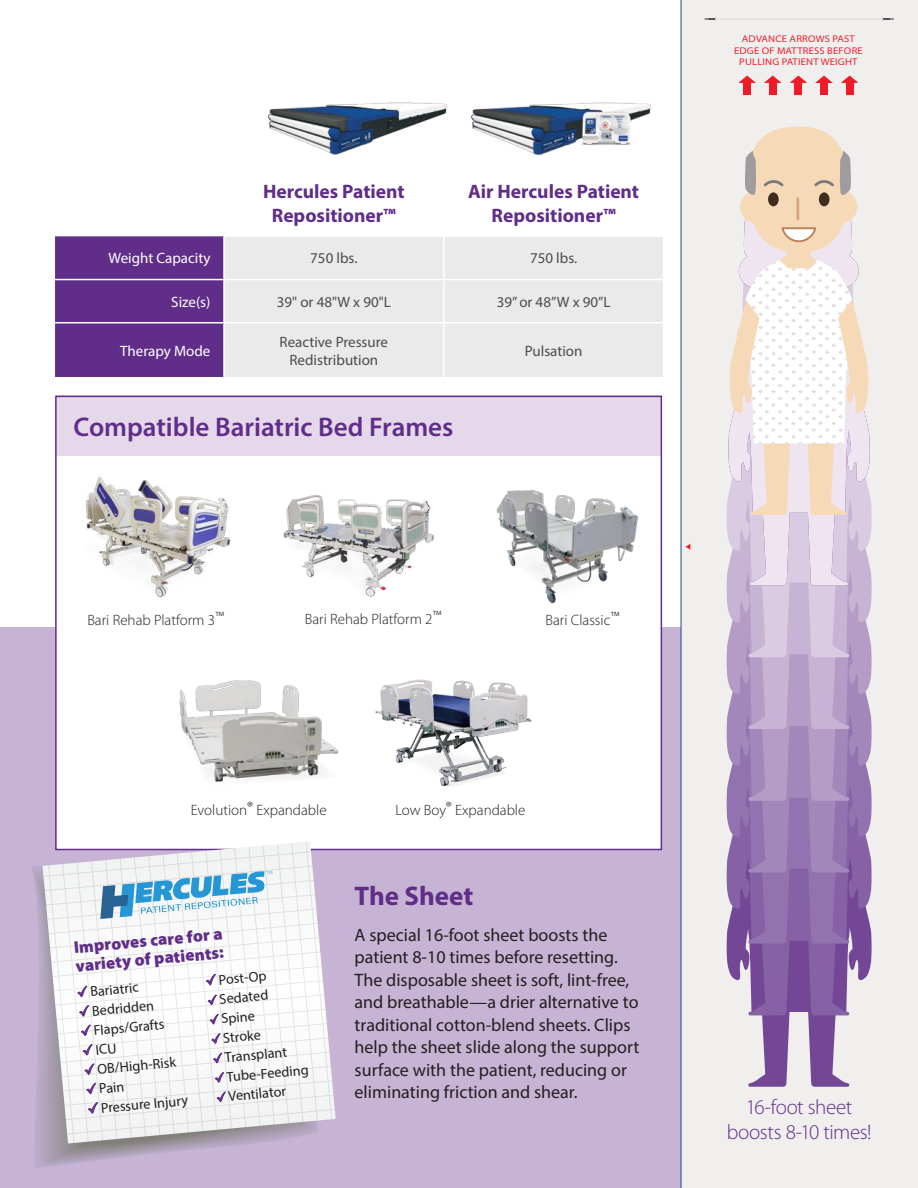
<style>
.page{position:relative;width:918px;height:1188px;background:#fff}
.page>*{position:absolute;margin:0;border:0;box-sizing:border-box;transform-origin:0 0}
.t1{font:600 27px "Myriad Pro";color:#602d89}
.t2{font:700 27px "Myriad Pro";color:#602d89}
.t3{font:300 21px/25.5px "Myriad Pro";letter-spacing:-.025em;color:#602d89;text-align:center}
.t4{font:700 19.5px/23.4px "Myriad Pro";color:#602d89;text-align:center}
.t5{font:18px/22.5px "Myriad Pro";color:#241f1f}
.t6{font:900 17.1px/18.5px "Myriad Pro";color:#602d89}
.t7{font:300 15px "Myriad Pro";color:#241f1f}
.t8{font:15px/18px "Myriad Pro";color:#4e4b4c;text-align:center}
.t9{font:15px "Myriad Pro";color:#fff}
.t10{font:14.25px "Myriad Pro";color:#241f1f}
.t11{font:semi-expanded 9.75px/11.7px "Myriad Pro";letter-spacing:.02em;color:#ef1c27;text-align:center}
.s1{color:#602d89}
</style>
<div class="page">
<div style="left:0;top:628px;width:918px;height:560px;background:#c7b3d4"></div>
<div style="left:55px;top:236px;width:168px;height:141px;background:#602d89"></div>
<div style="left:225px;top:237px;width:438px;height:140px;background:#ebeaea"></div>
<hr style="left:444px;top:279px;width:220px;height:1px;background:#fff">
<hr style="left:444px;top:322px;width:220px;height:2px;background:#fff">
<hr style="left:443px;top:237px;width:2px;height:42px;background:#fff">
<hr style="left:443px;top:280px;width:2px;height:42px;background:#fff">
<hr style="left:443px;top:324px;width:2px;height:53px;background:#fff">
<hr style="left:55px;top:279px;width:169px;height:1px;background:#fff">
<hr style="left:224px;top:279px;width:220px;height:1px;background:#fff">
<hr style="left:55px;top:322px;width:169px;height:2px;background:#fff">
<hr style="left:224px;top:322px;width:220px;height:2px;background:#fff">
<div style="left:56px;top:439px;width:606px;height:411px;background:#fff"></div>
<div style="left:57px;top:396px;width:605px;height:60px;background:#e4d8ea"></div>
<img style="left:283px;top:495px;width:151px;height:102px">
<img style="left:179px;top:680px;width:160px;height:102px">
<img style="left:375px;top:679px;width:157px;height:107px">
<img style="left:55px;top:463px;width:176px;height:143px">
<img style="left:496px;top:489px;width:143px;height:115px">
<svg style="left:43px;top:841px;width:292px;height:302px;background:#e5e7ec"></svg>
<img style="left:267px;top:102px;width:384px;height:54px">
<div style="left:681px;top:0;width:237px;height:1188px;background:#f0efee"></div>
<svg style="left:726px;top:1015px;width:146px;height:72px;background:#c4b4cf"></svg>
<div style="left:795px;top:82px;width:7px;height:12px;background:#ef1c27"></div>
<svg style="left:790px;top:76px;width:17px;height:7px"></svg>
<div style="left:769px;top:82px;width:8px;height:12px;background:#ef1c27"></div>
<svg style="left:764px;top:76px;width:18px;height:7px"></svg>
<div style="left:743px;top:82px;width:8px;height:12px;background:#ef1c27"></div>
<svg style="left:738px;top:76px;width:18px;height:7px"></svg>
<div style="left:820px;top:82px;width:8px;height:12px;background:#ef1c27"></div>
<svg style="left:815px;top:76px;width:18px;height:7px"></svg>
<div style="left:846px;top:82px;width:7px;height:12px;background:#ef1c27"></div>
<svg style="left:841px;top:76px;width:18px;height:7px"></svg>
<hr style="left:713px;top:19px;width:170px;height:1px;background:#241f1f">
<svg style="left:882px;top:17px;width:11px;height:4px"></svg>
<svg style="left:705px;top:17px;width:11px;height:4px"></svg>
<svg style="left:726px;top:944px;width:146px;height:71px;background:#9676af"></svg>
<svg style="left:726px;top:873px;width:146px;height:71px;background:#8a67a8"></svg>
<svg style="left:726px;top:801px;width:146px;height:72px;background:#987ab2"></svg>
<svg style="left:726px;top:729px;width:146px;height:72px;background:#a78dbd"></svg>
<svg style="left:726px;top:657px;width:146px;height:72px"></svg>
<svg style="left:726px;top:263px;width:146px;height:394px;background:#cebed9"></svg>
<svg style="left:728px;top:192px;width:142px;height:394px;background:#ddd1e4"></svg>
<svg style="left:730px;top:127px;width:138px;height:388px"></svg>
<svg style="left:685px;top:544px;width:5px;height:6px"></svg>
<p class="t4" style="left:263px;top:179px;width:143px">Hercules Patient<br>Repositioner™</p>
<p class="t4" style="left:468px;top:179px;width:172px">Air Hercules Patient<br>Repositioner™</p>
<p class="t9" style="left:108px;top:249px;width:103px">Weight Capacity</p>
<p class="t8" style="left:310px;top:249px;width:49px">750 lbs.</p>
<p class="t8" style="left:530px;top:249px;width:49px">750 lbs.</p>
<p class="t9" style="left:171px;top:293px;width:41px">Size(s)</p>
<p class="t8" style="left:277px;top:293px;width:116px">39" or 48"W x 90"L</p>
<p class="t8" style="left:497px;top:293px;width:115px">39” or 48”W x 90”L</p>
<p class="t9" style="left:120px;top:342px;width:92px">Therapy Mode</p>
<p class="t8" style="left:280px;top:333px;width:110px">Reactive Pressure<br>Redistribution</p>
<p class="t8" style="left:525px;top:342px;width:59px">Pulsation</p>
<h1 class="t1" style="left:74px;top:410px;width:381px">Compatible Bariatric Bed Frames</h1>
<p class="t7" style="left:305px;top:611px;width:138px">Bari Rehab Platform 2™</p>
<p class="t7" style="left:87px;top:612px;width:138px">Bari Rehab Platform 3™</p>
<p class="t7" style="left:546px;top:612px;width:75px">Bari Classic™</p>
<p class="t7" style="left:191px;top:802px;width:137px">Evolution® Expandable</p>
<p class="t7" style="left:395px;top:802px;width:132px">Low Boy® Expandable</p>
<p class="t6" style="left:73px;top:938px;width:151px;rotate:-5deg">Improves care for a variety of patients:</p>
<p class="t10" style="left:77px;top:984px;width:62px;rotate:-5deg"><span class="s1">✓</span>Bariatric</p>
<p class="t10" style="left:79px;top:1003px;width:76px;rotate:-5deg"><span class="s1">✓</span>Bedridden</p>
<p class="t10" style="left:81px;top:1023px;width:85px;rotate:-5deg"><span class="s1">✓</span>Flaps/Grafts</p>
<p class="t10" style="left:83px;top:1042px;width:35px;rotate:-5deg"><span class="s1">✓</span>ICU</p>
<p class="t10" style="left:84px;top:1061px;width:93px;rotate:-5deg"><span class="s1">✓</span>OB/High-Risk</p>
<p class="t10" style="left:86px;top:1081px;width:39px;rotate:-5deg"><span class="s1">✓</span>Pain</p>
<p class="t10" style="left:88px;top:1100px;width:101px;rotate:-5deg"><span class="s1">✓</span>Pressure Injury</p>
<p class="t10" style="left:206px;top:972px;width:62px;rotate:-5deg"><span class="s1">✓</span>Post-Op</p>
<p class="t10" style="left:208px;top:991px;width:62px;rotate:-5deg"><span class="s1">✓</span>Sedated</p>
<p class="t10" style="left:209px;top:1011px;width:46px;rotate:-5deg"><span class="s1">✓</span>Spine</p>
<p class="t10" style="left:211px;top:1030px;width:51px;rotate:-5deg"><span class="s1">✓</span>Stroke</p>
<p class="t10" style="left:213px;top:1050px;width:75px;rotate:-5deg"><span class="s1">✓</span>Transplant</p>
<p class="t10" style="left:215px;top:1069px;width:95px;rotate:-5deg"><span class="s1">✓</span>Tube-Feeding</p>
<p class="t10" style="left:217px;top:1088px;width:71px;rotate:-5deg"><span class="s1">✓</span>Ventilator</p>
<h1 class="t2" style="left:355px;top:878px;width:120px">The Sheet</h1>
<p class="t5" style="left:355px;top:923px;width:286px">A special 16-foot sheet boosts the patient 8-10 times before resetting.<br>The disposable sheet is soft, lint-free, and breathable—a drier alternative to traditional cotton-blend sheets. Clips help the sheet slide along the support surface with the patient, reducing or eliminating friction and shear.</p>
<p class="t11" style="left:734px;top:33px;width:130px">ADVANCE ARROWS PAST<br>EDGE OF MATTRESS BEFORE<br>PULLING PATIENT WEIGHT</p>
<p class="t3" style="left:727px;top:1094px;width:146px">16-foot sheet boosts 8-10 times!</p>
</div>
